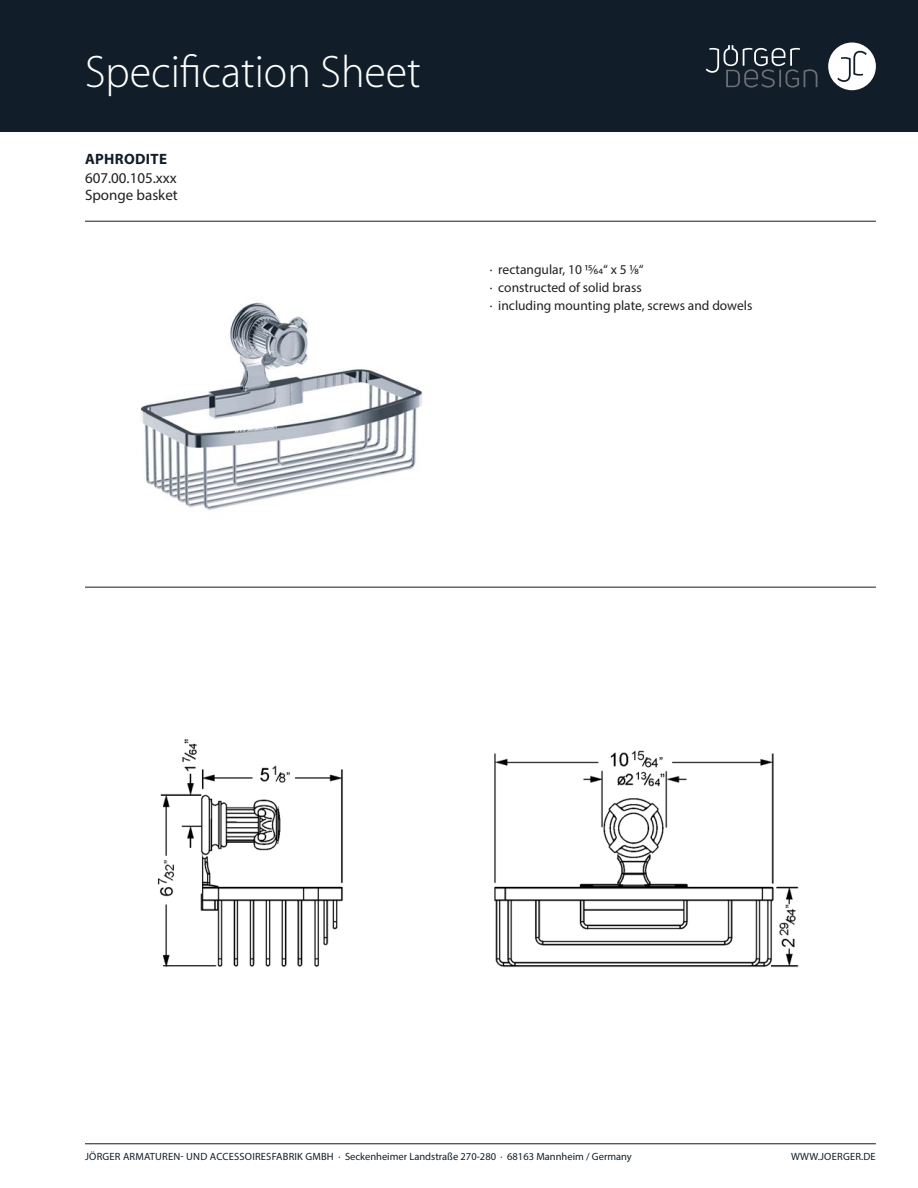
<style>
.page{position:relative;width:918px;height:1188px;background:#fff}
.page>*{position:absolute;margin:0;border:0;box-sizing:border-box;transform-origin:0 0}
.t1{font:100 45px "Myriad Set Pro";color:#fff}
.t2{font:15px "Myriad Pro";color:#231f20}
.t3{font:700 15px "Myriad Pro";letter-spacing:.02em;color:#111e29}
.t4{font:13.5px/18px "Myriad Pro";color:#231f20}
.t5{font:10.5px "Myriad Pro";letter-spacing:.015em;color:#111e29}
</style>
<div class="page">
<div style="left:0;top:0;width:918px;height:132px;background:#111e29"></div>
<div style="left:828px;top:43px;width:48px;height:47px;background:#fff;border-radius:50%"></div>
<svg style="left:837px;top:51px;width:30px;height:31px"></svg>
<svg style="left:706px;top:45px;width:111px;height:43px"></svg>
<hr style="left:85px;top:1143px;width:791px;height:1px;background:#111e29">
<hr style="left:85px;top:221px;width:791px;height:1px;background:#111e29">
<hr style="left:85px;top:587px;width:791px;height:1px;background:#111e29">
<img style="left:140px;top:302px;width:283px;height:209px">
<img style="left:157px;top:739px;width:642px;height:229px">
<h1 class="t1" style="left:85px;top:50px;width:337px">Specification Sheet</h1>
<h2 class="t3" style="left:85px;top:154px;width:83px">APHRODITE</h2>
<h2 class="t2" style="left:85px;top:190px;width:94px">Sponge basket</h2>
<h2 class="t2" style="left:85px;top:172px;width:93px">607.00.105.xxx</h2>
<p class="t4" style="left:490px;top:262px;width:264px">· rectangular, 10 15⁄64“ x 5 1⁄8“<br>· constructed of solid brass<br>· including mounting plate, screws and dowels</p>
<p class="t5" style="left:85px;top:1153px;width:548px">JÖRGER ARMATUREN- UND ACCESSOIRESFABRIK GMBH · Seckenheimer Landstraße 270-280 · 68163 Mannheim / Germany</p>
<p class="t5" style="left:791px;top:1153px;width:86px">WWW.JOERGER.DE</p>
</div>
